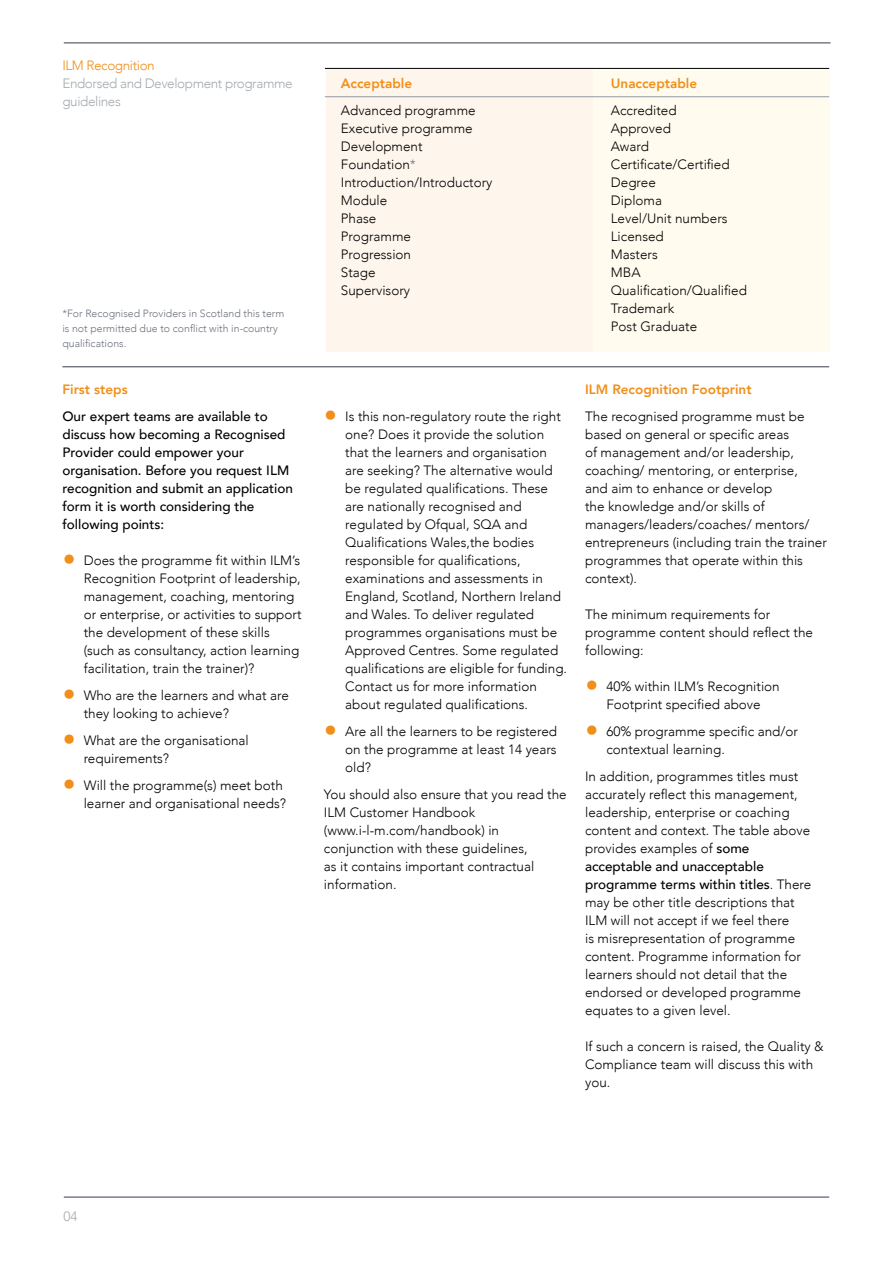
<style>
.page{position:relative;width:893px;height:1263px;background:#fff}
.page>*{position:absolute;margin:0;border:0;box-sizing:border-box;transform-origin:0 0}
.body_text{font:300 13.5px/18px "Avenir";color:#000}
.bullet{font:300 13.5px/18px "Avenir";color:#000}
.body_text-2{font:500 13.5px/18px "Avenir";color:#000}
.t1{font:300 13.5px/18px "Avenir";letter-spacing:-.03em;color:#a5abb0}
.subhead{font:800 13.5px "Avenir";color:#f18f18}
.sub_subhead{font:800 13.5px "Avenir";color:#f18f18}
.t2{font:300 13.5px "Avenir";letter-spacing:-.03em;color:#f18f18}
.body_text-3{font:300 10.5px/15px "Avenir";color:#6c717e}
.s1{font-family:"Omnes";font-weight:500;font-size:40.5px;color:#f18f18}
.s2{color:#6c717e}
.s3{font-weight:500}
</style>
<div class="page">
<hr style="left:64px;top:1197px;width:765px;height:1px;background:#373d4b">
<hr style="left:62px;top:366px;width:767px;height:1px;background:#373d4b">
<hr style="left:64px;top:43px;width:766px;height:1px;background:#373d4b">
<div style="left:577px;top:70px;width:252px;height:282px;background:#fffcef"></div>
<div style="left:326px;top:70px;width:266px;height:282px;background:#fef6ed"></div>
<hr style="left:325px;top:68px;width:504px;height:1px;background:#000">
<hr style="left:325px;top:96px;width:504px;height:1px;background:#9397a2">
<p class="t2" style="left:62px;top:57px;width:94px">ILM Recognition</p>
<p class="t1" style="left:62px;top:74px;width:232px">Endorsed and Development programme guidelines</p>
<p class="body_text-3" style="left:62px;top:306px;width:223px">*For Recognised Providers in Scotland this term is not permitted due to conflict with in-country qualifications.</p>
<p class="subhead" style="left:62px;top:378px;width:67px">First steps</p>
<p class="body_text-2" style="left:62px;top:406px;width:232px">Our expert teams are available to discuss how becoming a Recognised<br>Provider could empower your organisation. Before you request ILM recognition and submit an application form it is worth considering the following points:</p>
<p class="bullet" style="left:84px;top:551px;width:219px;text-indent:-21px"><span class="s1">•</span> Does the programme fit within ILM’s Recognition Footprint of leadership, management, coaching, mentoring or enterprise, or activities to support the development of these skills (such as consultancy, action learning facilitation, train the trainer)?</p>
<p class="bullet" style="left:84px;top:686px;width:207px;text-indent:-21px"><span class="s1">•</span> Who are the learners and what are they looking to achieve?</p>
<p class="bullet" style="left:84px;top:731px;width:167px;text-indent:-21px"><span class="s1">•</span> What are the organisational requirements?</p>
<p class="bullet" style="left:62px;top:776px;width:225px;text-align:right"><span class="s1">•</span> Will the programme(s) meet both learner and organisational needs?</p>
<p class="sub_subhead" style="left:341px;top:72px;width:73px">Acceptable</p>
<p class="sub_subhead" style="left:611px;top:72px;width:88px">Unacceptable</p>
<p class="body_text" style="left:341px;top:101px;width:136px">Advanced programme</p>
<p class="body_text" style="left:611px;top:101px;width:67px">Accredited</p>
<p class="body_text" style="left:341px;top:119px;width:133px">Executive programme</p>
<p class="body_text" style="left:611px;top:119px;width:62px">Approved</p>
<p class="body_text" style="left:341px;top:137px;width:83px">Development</p>
<p class="body_text" style="left:611px;top:137px;width:40px">Award</p>
<p class="body_text" style="left:341px;top:155px;width:77px">Foundation<span class="s2">*</span></p>
<p class="body_text" style="left:611px;top:155px;width:120px">Certificate/Certified</p>
<p class="body_text" style="left:341px;top:173px;width:153px">Introduction/Introductory</p>
<p class="body_text" style="left:611px;top:173px;width:47px">Degree</p>
<p class="body_text" style="left:341px;top:191px;width:48px">Module</p>
<p class="body_text" style="left:611px;top:191px;width:53px">Diploma</p>
<p class="body_text" style="left:341px;top:209px;width:37px">Phase</p>
<p class="body_text" style="left:611px;top:209px;width:118px">Level/Unit numbers</p>
<p class="body_text" style="left:341px;top:227px;width:72px">Programme</p>
<p class="body_text" style="left:611px;top:227px;width:55px">Licensed</p>
<p class="body_text" style="left:341px;top:245px;width:72px">Progression</p>
<p class="body_text" style="left:611px;top:245px;width:49px">Masters</p>
<p class="body_text" style="left:341px;top:263px;width:36px">Stage</p>
<p class="body_text" style="left:611px;top:263px;width:31px">MBA</p>
<p class="body_text" style="left:341px;top:281px;width:71px">Supervisory</p>
<p class="body_text" style="left:611px;top:281px;width:138px">Qualification/Qualified</p>
<p class="body_text" style="left:611px;top:299px;width:65px">Trademark</p>
<p class="body_text" style="left:611px;top:317px;width:88px">Post Graduate</p>
<p class="bullet" style="left:345px;top:407px;width:223px;text-indent:-21px"><span class="s1">•</span> Is this non-regulatory route the right one? Does it provide the solution that the learners and organisation are seeking? The alternative would be regulated qualifications. These are nationally recognised and regulated by Ofqual, SQA and Qualifications Wales,the bodies responsible for qualifications, examinations and assessments in England, Scotland, Northern Ireland and Wales. To deliver regulated programmes organisations must be Approved Centres. Some regulated qualifications are eligible for funding.<br>Contact us for more information about regulated qualifications.</p>
<p class="bullet" style="left:345px;top:722px;width:213px;text-align:justify;text-indent:-21px"><span class="s1">•</span> Are all the learners to be registered on the programme at least 14 years old?</p>
<p class="body_text" style="left:324px;top:785px;width:244px">You should also ensure that you read the<br>ILM Customer Handbook</p>
<p class="body_text" style="left:324px;top:821px;width:212px">(www.i-l-m.com/handbook) in conjunction with these guidelines, as it contains important contractual information.</p>
<p class="subhead" style="left:585px;top:378px;width:168px">ILM Recognition Footprint</p>
<p class="body_text" style="left:585px;top:407px;width:243px">The recognised programme must be based on general or specific areas<br>of management and/or leadership, coaching/ mentoring, or enterprise,<br>and aim to enhance or develop<br>the knowledge and/or skills of managers/leaders/coaches/ mentors/ entrepreneurs (including train the trainer programmes that operate within this context).</p>
<p class="body_text" style="left:585px;top:605px;width:229px">The minimum requirements for programme content should reflect the following:</p>
<p class="bullet" style="left:585px;top:677px;width:196px;text-align:center"><span class="s1">•</span> 40% within ILM’s Recognition<br>Footprint specified above</p>
<p class="bullet" style="left:606px;top:722px;width:193px;text-indent:-21px"><span class="s1">•</span> 60% programme specific and/or contextual learning.</p>
<p class="body_text" style="left:585px;top:767px;width:227px">In addition, programmes titles must accurately reflect this management, leadership, enterprise or coaching content and context. The table above provides examples of <span class="s3">some</span></p>
<p class="body_text" style="left:585px;top:857px;width:228px"><span class="s3">acceptable and unacceptable programme terms within titles</span>. There may be other title descriptions that ILM will not accept if we feel there<br>is misrepresentation of programme content. Programme information for learners should not detail that the endorsed or developed programme equates to a given level.</p>
<p class="body_text" style="left:585px;top:1037px;width:240px">If such a concern is raised, the Quality &amp;<br>Compliance team will discuss this with you.</p>
<p class="t1" style="left:63px;top:1207px;width:16px">04</p>
</div>
